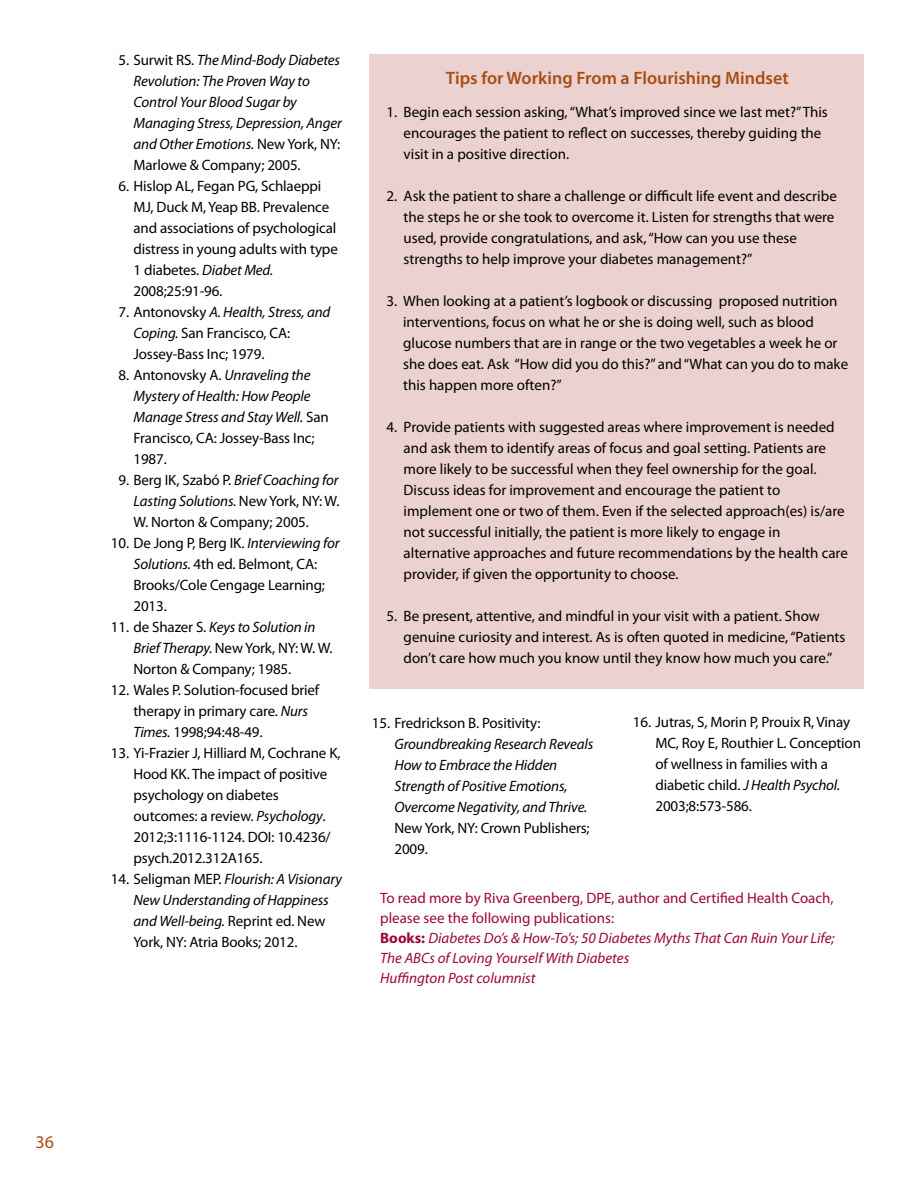
<style>
.page{position:relative;width:918px;height:1188px;background:#fff}
.page>*{position:absolute;margin:0;border:0;box-sizing:border-box;transform-origin:0 0}
.t1{font:600 18px "Myriad Pro";color:#a74e15}
.t2{font:18px "Myriad Pro";color:#a74e15}
.t3{font:15px/21px "Myriad Pro";color:#000}
.t4{font:italic 15px/21px "Myriad Pro";letter-spacing:-.01em;color:#000}
.t5{font:italic 15px/19.8px "Myriad Pro";color:#9d053b}
.s1{font-style:normal}
.s2{font-style:italic}
.s3{font-weight:700;font-style:normal}
</style>
<div class="page">
<div style="left:369px;top:54px;width:495px;height:634px;background:#ebd1cf"></div>
<p class="t4" style="left:134px;top:49px;width:210px;text-indent:-15px"><span class="s1">5. Surwit RS.</span> The Mind-Body Diabetes<br>Revolution: The Proven Way to<br>Control Your Blood Sugar by<br>Managing Stress, Depression, Anger and Other Emotions. <span class="s1">New York, NY:<br>Marlowe &amp; Company; 2005.</span></p>
<p class="t3" style="left:134px;top:175px;width:206px;text-indent:-15px">6. Hislop AL, Fegan PG, Schlaeppi<br>MJ, Duck M, Yeap BB. Prevalence and associations of psychological distress in young adults with type<br>1 diabetes. <span class="s2">Diabet Med.<br></span>2008;25:91-96.</p>
<p class="t3" style="left:134px;top:301px;width:198px;text-indent:-15px">7. Antonovsky <span class="s2">A. Health, Stress, and<br>Coping.</span> San Francisco, CA:<br>Jossey-Bass Inc; 1979.</p>
<p class="t4" style="left:133px;top:364px;width:197px;text-indent:-15px"><span class="s1">8. Antonovsky A.</span> Unraveling the<br>Mystery of Health: How People<br>Manage Stress and Stay Well. <span class="s1">San<br>Francisco, CA: Jossey-Bass Inc;<br>1987.</span></p>
<p class="t3" style="left:133px;top:469px;width:207px;text-align:justify;text-indent:-15px">9. Berg IK, Szabó P. <span class="s2">Brief Coaching for Lasting Solutions.</span> New York, NY: W.<br>W. Norton &amp; Company; 2005.</p>
<p class="t3" style="left:133px;top:532px;width:208px;text-indent:-23px">10. De Jong P, Berg IK. <span class="s2">Interviewing for<br>Solutions.</span> 4th ed. Belmont, CA:<br>Brooks/Cole Cengage Learning;<br>2013.</p>
<p class="t3" style="left:134px;top:616px;width:201px;text-indent:-23px">11. de Shazer S. <span class="s2">Keys to Solution in<br>Brief Therapy.</span> New York, NY: W. W.<br>Norton &amp; Company; 1985.</p>
<p class="t3" style="left:134px;top:679px;width:187px;text-indent:-23px">12. Wales P. Solution-focused brief therapy in primary care. <span class="s2">Nurs<br>Times.</span> 1998;94:48-49.</p>
<p class="t3" style="left:134px;top:742px;width:209px;text-indent:-23px">13. Yi-Frazier J, Hilliard M, Cochrane K,<br>Hood KK. The impact of positive psychology on diabetes outcomes: a review. <span class="s2">Psychology</span>.<br>2012;3:1116-1124. DOI: 10.4236/ psych.2012.312A165.</p>
<p class="t4" style="left:133px;top:868px;width:210px;text-indent:-23px"><span class="s1">14. Seligman MEP.</span> Flourish: A Visionary New Understanding of Happiness and Well-being. <span class="s1">Reprint ed. New York, NY: Atria Books; 2012.</span></p>
<p class="t1" style="left:446px;top:66px;width:344px">Tips for Working From a Flourishing Mindset</p>
<p class="t3" style="left:404px;top:101px;width:426px;text-indent:-17px">1. Begin each session asking, “What’s improved since we last met?” This encourages the patient to reflect on successes, thereby guiding the visit in a positive direction.</p>
<p class="t3" style="left:404px;top:185px;width:435px;text-indent:-17px">2. Ask the patient to share a challenge or difficult life event and describe the steps he or she took to overcome it. Listen for strengths that were used, provide congratulations, and ask, “How can you use these strengths to help improve your diabetes management?”</p>
<p class="t3" style="left:403px;top:290px;width:447px;text-indent:-17px">3. When looking at a patient’s logbook or discussing proposed nutrition interventions, focus on what he or she is doing well, such as blood glucose numbers that are in range or the two vegetables a week he or she does eat. Ask “How did you do this?” and “What can you do to make this happen more often?”</p>
<p class="t3" style="left:404px;top:416px;width:446px;text-indent:-17px">4. Provide patients with suggested areas where improvement is needed and ask them to identify areas of focus and goal setting. Patients are more likely to be successful when they feel ownership for the goal.<br>Discuss ideas for improvement and encourage the patient to implement one or two of them. Even if the selected approach(es) is/are not successful initially, the patient is more likely to engage in alternative approaches and future recommendations by the health care provider, if given the opportunity to choose.</p>
<p class="t3" style="left:404px;top:605px;width:443px;text-indent:-17px">5. Be present, attentive, and mindful in your visit with a patient. Show genuine curiosity and interest. As is often quoted in medicine, “Patients don’t care how much you know until they know how much you care.”</p>
<p class="t3" style="left:372px;top:713px;width:170px">15. Fredrickson B. Positivity:</p>
<p class="t4" style="left:394px;top:734px;width:200px">Groundbreaking Research Reveals<br>How to Embrace the Hidden<br>Strength of Positive Emotions,<br>Overcome Negativity, and Thrive.</p>
<p class="t3" style="left:394px;top:818px;width:197px">New York, NY: Crown Publishers;<br>2009.</p>
<p class="t3" style="left:656px;top:712px;width:207px;text-indent:-23px">16. Jutras, S, Morin P, Prouix R, Vinay<br>MC, Roy E, Routhier L. Conception of wellness in families with a diabetic child. <span class="s2">J Health Psychol.<br></span>2003;8:573-586.</p>
<p class="t5" style="left:380px;top:888px;width:456px"><span class="s1">To read more by Riva Greenberg, DPE, author and Certified Health Coach, please see the following publications:<br></span><span class="s3">Books:</span> Diabetes Do’s &amp; How-To’s; 50 Diabetes Myths That Can Ruin Your Life; The ABCs of Loving Yourself With Diabetes<br>Huffington Post columnist</p>
<p class="t2" style="left:36px;top:1130px;width:20px">36</p>
</div>
